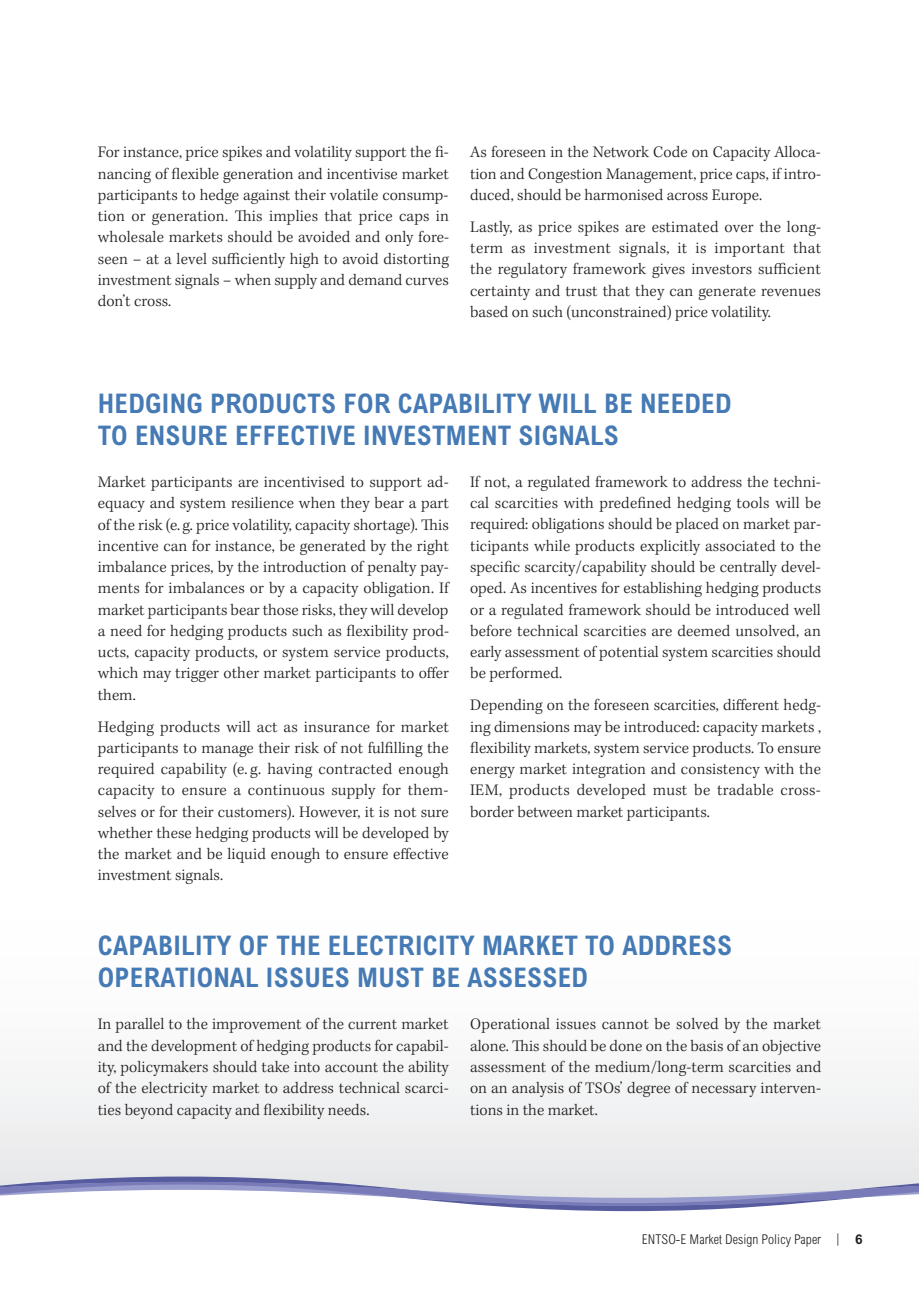
<style>
.page{position:relative;width:919px;height:1289px;background:#fff}
.page>*{position:absolute;margin:0;border:0;box-sizing:border-box;transform-origin:0 0}
.t1{font:700 condensed 27px/32px "Arial MT Std";letter-spacing:.01em;color:#457ab4}
.t2{font:300 16.5px/21.3px "Kepler Std";letter-spacing:.005em;color:#231f20;text-align:justify}
.t3{font:300 condensed 13.5px "Arial MT Std";letter-spacing:.005em;color:#231f20}
.s1{font-weight:700;font-stretch:normal}
</style>
<div class="page">
<div style="left:0;top:1079px;width:918px;height:97px;background:#efeff0"></div>
<svg style="left:0;top:1176px;width:918px;height:35px"></svg>
<p class="t2" style="left:98px;top:142px;width:353px">For instance, price spikes and volatility support the fi&shy;nancing of flexible generation and incentivise market participants to hedge against their volatile consump&shy;tion or generation. This implies that price caps in wholesale markets should be avoided and only fore&shy;seen – at a level sufficiently high to avoid distorting investment signals – when supply and demand curves don’t cross.</p>
<p class="t2" style="left:470px;top:142px;width:352px">As foreseen in the Network Code on Capacity Alloca&shy;tion and Congestion Management, price caps, if intro&shy;duced, should be harmonised across Europe.</p>
<p class="t2" style="left:470px;top:217px;width:352px">Lastly, as price spikes are estimated over the long&shy;term as investment signals, it is important that the regulatory framework gives investors sufficient certainty and trust that they can generate revenues based on such (unconstrained) price volatility.</p>
<h1 class="t1" style="left:98px;top:387px;width:635px">HEDGING PRODUCTS FOR CAPABILITY WILL BE NEEDED<br>TO ENSURE EFFECTIVE INVESTMENT SIGNALS</h1>
<p class="t2" style="left:98px;top:472px;width:353px">Market participants are incentivised to support ad&shy;equacy and system resilience when they bear a part of the risk (e. g. price volatility, capacity shortage). This incentive can for instance, be generated by the right imbalance prices, by the introduction of penalty pay&shy;ments for imbalances or by a capacity obligation. If market participants bear those risks, they will develop a need for hedging products such as flexibility prod&shy;ucts, capacity products, or system service products, which may trigger other market participants to offer them.</p>
<p class="t2" style="left:98px;top:716px;width:352px">Hedging products will act as insurance for market participants to manage their risk of not fulfilling the required capability (e. g. having contracted enough capacity to ensure a continuous supply for them&shy;selves or for their customers). However, it is not sure whether these hedging products will be developed by the market and be liquid enough to ensure effective investment signals.</p>
<p class="t2" style="left:470px;top:472px;width:352px">If not, a regulated framework to address the techni&shy;cal scarcities with predefined hedging tools will be required: obligations should be placed on market par&shy;ticipants while products explicitly associated to the specific scarcity/capability should be centrally devel&shy;oped. As incentives for establishing hedging products or a regulated framework should be introduced well before technical scarcities are deemed unsolved, an early assessment of potential system scarcities should be performed.</p>
<p class="t2" style="left:470px;top:695px;width:352px">Depending on the foreseen scarcities, different hedg&shy;ing dimensions may be introduced: capacity markets , flexibility markets, system service products. To ensure energy market integration and consistency with the IEM, products developed must be tradable cross&shy;border between market participants.</p>
<h1 class="t1" style="left:98px;top:929px;width:635px">CAPABILITY OF THE ELECTRICITY MARKET TO ADDRESS<br>OPERATIONAL ISSUES MUST BE ASSESSED</h1>
<p class="t2" style="left:98px;top:1014px;width:352px">In parallel to the improvement of the current market and the development of hedging products for capabil&shy;ity, policymakers should take into account the ability of the electricity market to address technical scarci&shy;ties beyond capacity and flexibility needs.</p>
<p class="t2" style="left:470px;top:1014px;width:352px">Operational issues cannot be solved by the market alone. This should be done on the basis of an objective assessment of the medium/long-term scarcities and on an analysis of TSOs’ degree of necessary interven&shy;tions in the market.</p>
<p class="t3" style="left:641px;top:1231px;width:222px">ENTSO-E Market Design Policy Paper | <span class="s1">6</span></p>
</div>
